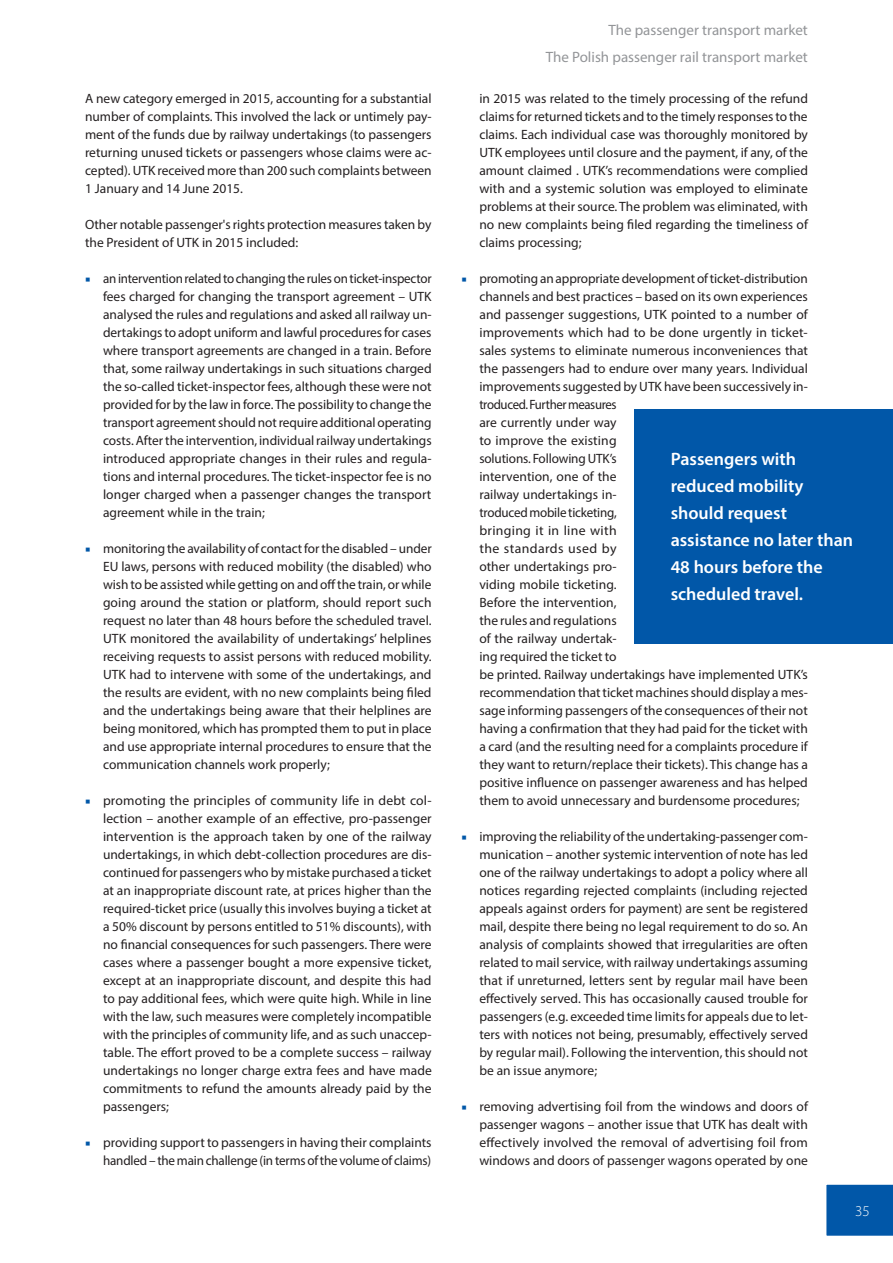
<style>
.page{position:relative;width:893px;height:1263px;background:#fff}
.page>*{position:absolute;margin:0;border:0;box-sizing:border-box;transform-origin:0 0}
.Wyróżnienie{font:600 18px/27px "Myriad Pro";color:#fff}
.t1{font:15px/27px "Myriad Pro";color:#939598;text-align:right}
.t2{font:300 15px "Myriad Pro";color:#fff}
.t3{font:13.5px/18px "Myriad Pro";color:#231f20;text-align:justify}
.t4{font:13.5px/18px "Myriad Pro";color:#231f20;text-align:justify;scale:.96 1}
.s1{font-family:"Minion Pro";color:#0157a8}
</style>
<div class="page">
<div style="left:635px;top:409px;width:258px;height:234px;background:#0157a8"></div>
<div style="left:826px;top:1184px;width:67px;height:52px;background:#0157a8"></div>
<p class="t3" style="left:85px;top:89px;width:348px">A new category emerged in 2015, accounting for a substantial number of complaints. This involved the lack or untimely pay&shy;ment of the funds due by railway undertakings (to passengers returning unused tickets or passengers whose claims were ac&shy;cepted). UTK received more than 200 such complaints between 1 January and 14 June 2015.</p>
<p class="t3" style="left:85px;top:215px;width:348px">Other notable passenger's rights protection measures taken by the President of UTK in 2015 included:</p>
<p class="t4" style="left:103px;top:269px;width:344px;text-indent:-18px"><span class="s1">■</span> an intervention related to changing the rules on ticket-inspector fees charged for changing the transport agreement – UTK analysed the rules and regulations and asked all railway un&shy;dertakings to adopt uniform and lawful procedures for cases where transport agreements are changed in a train. Before that, some railway undertakings in such situations charged the so-called ticket-inspector fees, although these were not provided for by the law in force. The possibility to change the transport agreement should not require additional operating costs. After the intervention, individual railway undertakings introduced appropriate changes in their rules and regula&shy;tions and internal procedures. The ticket-inspector fee is no longer charged when a passenger changes the transport agreement while in the train;</p>
<p class="t3" style="left:103px;top:539px;width:330px;text-indent:-18px"><span class="s1">■</span> monitoring the availability of contact for the disabled – under EU laws, persons with reduced mobility (the disabled) who wish to be assisted while getting on and off the train, or while going around the station or platform, should report such request no later than 48 hours before the scheduled travel.<br>UTK monitored the availability of undertakings’ helplines receiving requests to assist persons with reduced mobility.<br>UTK had to intervene with some of the undertakings, and the results are evident, with no new complaints being filed and the undertakings being aware that their helplines are being monitored, which has prompted them to put in place and use appropriate internal procedures to ensure that the communication channels work properly;</p>
<p class="t3" style="left:103px;top:791px;width:330px;text-indent:-18px"><span class="s1">■</span> promoting the principles of community life in debt col&shy;lection – another example of an effective, pro-passenger intervention is the approach taken by one of the railway undertakings, in which debt-collection procedures are dis&shy;continued for passengers who by mistake purchased a ticket at an inappropriate discount rate, at prices higher than the required-ticket price (usually this involves buying a ticket at a 50% discount by persons entitled to 51% discounts), with no financial consequences for such passengers. There were cases where a passenger bought a more expensive ticket, except at an inappropriate discount, and despite this had to pay additional fees, which were quite high. While in line with the law, such measures were completely incompatible with the principles of community life, and as such unaccep&shy;table. The effort proved to be a complete success – railway undertakings no longer charge extra fees and have made commitments to refund the amounts already paid by the passengers;</p>
<p class="t3" style="left:85px;top:1133px;width:348px;text-align:right"><span class="s1">■</span> providing support to passengers in having their complaints handled – the main challenge (in terms of the volume of claims)</p>
<p class="t1" style="left:546px;top:16px;width:264px">The passenger transport market<br>The Polish passenger rail transport market</p>
<p class="t3" style="left:479px;top:89px;width:330px">in 2015 was related to the timely processing of the refund claims for returned tickets and to the timely responses to the claims. Each individual case was thoroughly monitored by UTK employees until closure and the payment, if any, of the amount claimed . UTK’s recommendations were complied with and a systemic solution was employed to eliminate problems at their source. The problem was eliminated, with no new complaints being filed regarding the timeliness of claims processing;</p>
<p class="t3" style="left:479px;top:269px;width:330px;text-align:left;text-indent:-18px"><span class="s1">■</span> promoting an appropriate development of ticket-distribution channels and best practices – based on its own experiences and passenger suggestions, UTK pointed to a number of improvements which had to be done urgently in ticket&shy;sales systems to eliminate numerous inconveniences that the passengers had to endure over many years. Individual improvements suggested by UTK have been successively in&shy;troduced. Further measures<br>are currently under way<br>to improve the existing<br>solutions. Following UTK’s<br>intervention, one of the<br>railway undertakings in-<br>troduced mobile ticketing,<br>bringing it in line with<br>the standards used by<br>other undertakings pro-<br>viding mobile ticketing.<br>Before the intervention,<br>the rules and regulations<br>of the railway undertak-<br>ing required the ticket to<br>be printed. Railway undertakings have implemented UTK’s recommendation that ticket machines should display a mes&shy;sage informing passengers of the consequences of their not having a confirmation that they had paid for the ticket with a card (and the resulting need for a complaints procedure if they want to return/replace their tickets). This change has a positive influence on passenger awareness and has helped them to avoid unnecessary and burdensome procedures;</p>
<p class="t3" style="left:479px;top:827px;width:330px;text-indent:-18px"><span class="s1">■</span> improving the reliability of the undertaking-passenger com&shy;munication – another systemic intervention of note has led one of the railway undertakings to adopt a policy where all notices regarding rejected complaints (including rejected appeals against orders for payment) are sent be registered mail, despite there being no legal requirement to do so. An analysis of complaints showed that irregularities are often related to mail service, with railway undertakings assuming that if unreturned, letters sent by regular mail have been effectively served. This has occasionally caused trouble for passengers (e.g. exceeded time limits for appeals due to let&shy;ters with notices not being, presumably, effectively served by regular mail). Following the intervention, this should not be an issue anymore;</p>
<p class="t3" style="left:479px;top:1097px;width:330px;text-indent:-18px"><span class="s1">■</span> removing advertising foil from the windows and doors of passenger wagons – another issue that UTK has dealt with effectively involved the removal of advertising foil from windows and doors of passenger wagons operated by one</p>
<p class="Wyróżnienie" style="left:671px;top:445px;width:184px">Passengers with reduced mobility should request assistance no later than<br>48 hours before the scheduled travel.</p>
<p class="t2" style="left:855px;top:1202px;width:16px">35</p>
</div>
